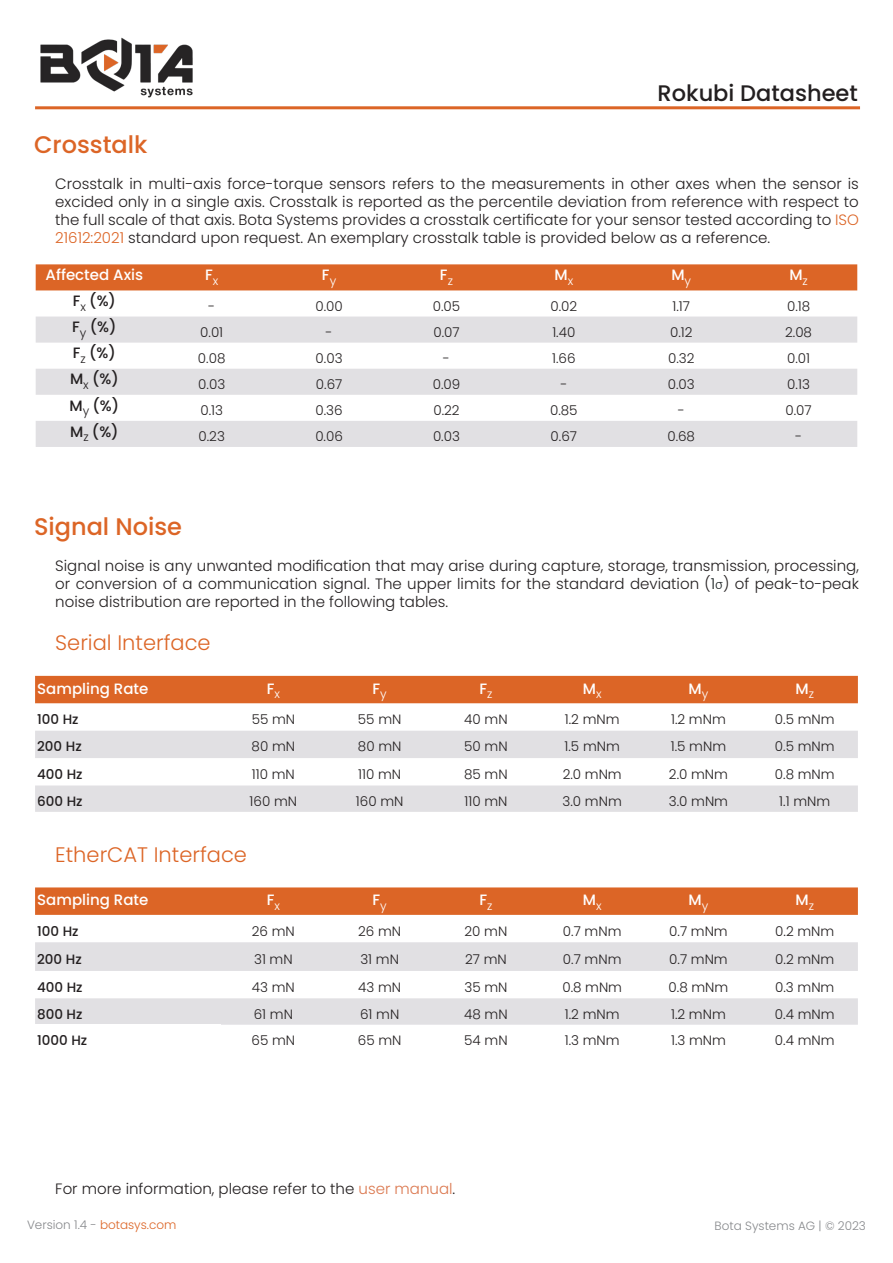
<style>
.page{position:relative;width:893px;height:1263px;background:#fff}
.page>*{position:absolute;margin:0;border:0;box-sizing:border-box;transform-origin:0 0}
.t1{font:500 24px "Poppins";color:#dc6526}
.t2{font:500 22.5px "Poppins";color:#231f20}
.Header_1{font:300 21px "Poppins";color:#dc6526}
.Text{font:300 15px/18px "Poppins";color:#231f20;text-align:justify}
.t3{font:500 15px "Poppins";color:#fff}
.t4{font:500 15px "Poppins";color:#231f20}
.t5{font:300 13.5px "Poppins";color:#231f20}
.t6{font:500 13.5px "Poppins";color:#231f20}
.t7{font:300 12px "Poppins";color:#87898c}
.s1{color:#dc6526}
.s2{color:#1b2223}
.s3{font-family:"Calibri";color:#1b2223}
.s4{color:#db784f}
</style>
<div class="page">
<hr style="left:35px;top:106px;width:825px;height:3px;background:#dc6526">
<img style="left:40px;top:37px;width:153px;height:61px">
<div style="left:36px;top:264px;width:821px;height:26px;background:#dc6526"></div>
<svg style="left:36px;top:317px;width:821px;height:130px;fill:#e1e0e3"></svg>
<div style="left:35px;top:676px;width:823px;height:27px;background:#dc6526"></div>
<svg style="left:35px;top:731px;width:823px;height:81px;fill:#e1e0e3"></svg>
<svg style="left:35px;top:887px;width:823px;height:28px;background:#dc682a"></svg>
<svg style="left:35px;top:942px;width:823px;height:83px;fill:#e1e0e3"></svg>
<h2 class="t2" style="left:658px;top:80px;width:202px">Rokubi Datasheet</h2>
<p class="t1" style="left:34px;top:130px;width:115px">Crosstalk</p>
<p class="Text" style="left:55px;top:175px;width:805px">Crosstalk in multi-axis force-torque sensors refers to the measurements in other axes when the sensor is excided only in a single axis. Crosstalk is reported as the percentile deviation from reference with respect to the full scale of that axis. Bota Systems provides a crosstalk certificate for your sensor tested according to <span class="s1">ISO 21612:2021</span> standard upon request. An exemplary crosstalk table is provided below as a reference.</p>
<p class="t3" style="left:46px;top:266px;width:99px">Affected Axis</p>
<p class="t3" style="left:205px;top:266px;width:15px">F<sub>x</sub></p>
<p class="t3" style="left:322px;top:266px;width:16px">F<sub>y</sub></p>
<p class="t3" style="left:440px;top:266px;width:15px">F<sub>z</sub></p>
<p class="t3" style="left:554px;top:266px;width:20px">M<sub>x</sub></p>
<p class="t3" style="left:671px;top:266px;width:21px">M<sub>y</sub></p>
<p class="t3" style="left:789px;top:266px;width:20px">M<sub>z</sub></p>
<p class="t4" style="left:73px;top:292px;width:45px">F<sub>x</sub> (%)</p>
<p class="t5" style="left:208px;top:298px;width:9px">-</p>
<p class="t5" style="left:315px;top:298px;width:29px">0.00</p>
<p class="t5" style="left:433px;top:298px;width:29px">0.05</p>
<p class="t5" style="left:550px;top:298px;width:28px">0.02</p>
<p class="t5" style="left:672px;top:298px;width:19px">1.17</p>
<p class="t5" style="left:787px;top:298px;width:25px">0.18</p>
<p class="t4" style="left:72px;top:318px;width:46px">F<sub>y</sub> (%)</p>
<p class="t5" style="left:200px;top:324px;width:25px">0.01</p>
<p class="t5" style="left:326px;top:324px;width:9px">-</p>
<p class="t5" style="left:433px;top:324px;width:28px">0.07</p>
<p class="t5" style="left:552px;top:324px;width:24px">1.40</p>
<p class="t5" style="left:670px;top:324px;width:24px">0.12</p>
<p class="t5" style="left:785px;top:324px;width:28px">2.08</p>
<p class="t4" style="left:73px;top:344px;width:44px">F<sub>z</sub> (%)</p>
<p class="t5" style="left:198px;top:350px;width:29px">0.08</p>
<p class="t5" style="left:316px;top:350px;width:28px">0.03</p>
<p class="t5" style="left:443px;top:350px;width:9px">-</p>
<p class="t5" style="left:552px;top:350px;width:25px">1.66</p>
<p class="t5" style="left:668px;top:350px;width:28px">0.32</p>
<p class="t5" style="left:787px;top:350px;width:25px">0.01</p>
<p class="t4" style="left:70px;top:370px;width:50px">M<sub>x</sub> (%)</p>
<p class="t5" style="left:198px;top:376px;width:28px">0.03</p>
<p class="t5" style="left:316px;top:376px;width:28px">0.67</p>
<p class="t5" style="left:433px;top:376px;width:29px">0.09</p>
<p class="t5" style="left:560px;top:376px;width:9px">-</p>
<p class="t5" style="left:668px;top:376px;width:28px">0.03</p>
<p class="t5" style="left:787px;top:376px;width:24px">0.13</p>
<p class="t4" style="left:70px;top:397px;width:51px">M<sub>y</sub> (%)</p>
<p class="t5" style="left:200px;top:402px;width:24px">0.13</p>
<p class="t5" style="left:316px;top:402px;width:29px">0.36</p>
<p class="t5" style="left:433px;top:402px;width:28px">0.22</p>
<p class="t5" style="left:550px;top:402px;width:29px">0.85</p>
<p class="t5" style="left:678px;top:402px;width:9px">-</p>
<p class="t5" style="left:785px;top:402px;width:28px">0.07</p>
<p class="t4" style="left:70px;top:423px;width:50px">M<sub>z</sub> (%)</p>
<p class="t5" style="left:199px;top:428px;width:28px">0.23</p>
<p class="t5" style="left:315px;top:428px;width:29px">0.06</p>
<p class="t5" style="left:433px;top:428px;width:28px">0.03</p>
<p class="t5" style="left:551px;top:428px;width:28px">0.67</p>
<p class="t5" style="left:667px;top:428px;width:29px">0.68</p>
<p class="t5" style="left:795px;top:428px;width:9px">-</p>
<p class="t1" style="left:34px;top:512px;width:150px">Signal Noise</p>
<p class="Text" style="left:55px;top:557px;width:805px">Signal noise is any unwanted modification that may arise during capture, storage, transmission, processing, or conversion of a communication signal. The upper limits for the standard deviation (<span class="s2">1</span><span class="s3">σ</span>) of peak-to-peak noise distribution are reported in the following tables.</p>
<p class="Header_1" style="left:55px;top:630px;width:157px">Serial Interface</p>
<p class="t3" style="left:37px;top:680px;width:113px">Sampling Rate</p>
<p class="t3" style="left:267px;top:680px;width:15px">F<sub>x</sub></p>
<p class="t3" style="left:373px;top:680px;width:16px">F<sub>y</sub></p>
<p class="t3" style="left:479px;top:680px;width:15px">F<sub>z</sub></p>
<p class="t3" style="left:583px;top:680px;width:20px">M<sub>x</sub></p>
<p class="t3" style="left:689px;top:680px;width:21px">M<sub>y</sub></p>
<p class="t3" style="left:795px;top:680px;width:20px">M<sub>z</sub></p>
<p class="t6" style="left:37px;top:711px;width:43px">100 Hz</p>
<p class="t5" style="left:252px;top:711px;width:45px">55 mN</p>
<p class="t5" style="left:358px;top:711px;width:45px">55 mN</p>
<p class="t5" style="left:464px;top:711px;width:45px">40 mN</p>
<p class="t5" style="left:565px;top:711px;width:56px">1.2 mNm</p>
<p class="t5" style="left:671px;top:711px;width:56px">1.2 mNm</p>
<p class="t5" style="left:775px;top:711px;width:61px">0.5 mNm</p>
<p class="t6" style="left:37px;top:739px;width:46px">200 Hz</p>
<p class="t5" style="left:252px;top:739px;width:45px">80 mN</p>
<p class="t5" style="left:358px;top:739px;width:45px">80 mN</p>
<p class="t5" style="left:464px;top:739px;width:45px">50 mN</p>
<p class="t5" style="left:565px;top:739px;width:57px">1.5 mNm</p>
<p class="t5" style="left:671px;top:739px;width:57px">1.5 mNm</p>
<p class="t5" style="left:775px;top:739px;width:61px">0.5 mNm</p>
<p class="t6" style="left:37px;top:766px;width:47px">400 Hz</p>
<p class="t5" style="left:252px;top:766px;width:44px">110 mN</p>
<p class="t5" style="left:358px;top:766px;width:44px">110 mN</p>
<p class="t5" style="left:464px;top:766px;width:45px">85 mN</p>
<p class="t5" style="left:563px;top:766px;width:61px">2.0 mNm</p>
<p class="t5" style="left:669px;top:766px;width:61px">2.0 mNm</p>
<p class="t5" style="left:775px;top:766px;width:61px">0.8 mNm</p>
<p class="t6" style="left:37px;top:793px;width:47px">600 Hz</p>
<p class="t5" style="left:250px;top:793px;width:49px">160 mN</p>
<p class="t5" style="left:356px;top:793px;width:49px">160 mN</p>
<p class="t5" style="left:464px;top:793px;width:44px">110 mN</p>
<p class="t5" style="left:563px;top:793px;width:61px">3.0 mNm</p>
<p class="t5" style="left:669px;top:793px;width:61px">3.0 mNm</p>
<p class="t5" style="left:779px;top:793px;width:52px">1.1 mNm</p>
<p class="Header_1" style="left:55px;top:842px;width:193px">EtherCAT Interface</p>
<p class="t3" style="left:37px;top:891px;width:113px">Sampling Rate</p>
<p class="t3" style="left:267px;top:891px;width:15px">F<sub>x</sub></p>
<p class="t3" style="left:373px;top:891px;width:16px">F<sub>y</sub></p>
<p class="t3" style="left:479px;top:891px;width:15px">F<sub>z</sub></p>
<p class="t3" style="left:583px;top:891px;width:20px">M<sub>x</sub></p>
<p class="t3" style="left:689px;top:891px;width:21px">M<sub>y</sub></p>
<p class="t3" style="left:795px;top:891px;width:20px">M<sub>z</sub></p>
<p class="t6" style="left:37px;top:923px;width:43px">100 Hz</p>
<p class="t5" style="left:252px;top:923px;width:44px">26 mN</p>
<p class="t5" style="left:358px;top:923px;width:44px">26 mN</p>
<p class="t5" style="left:465px;top:923px;width:44px">20 mN</p>
<p class="t5" style="left:563px;top:923px;width:60px">0.7 mNm</p>
<p class="t5" style="left:669px;top:923px;width:60px">0.7 mNm</p>
<p class="t5" style="left:775px;top:923px;width:61px">0.2 mNm</p>
<p class="t6" style="left:37px;top:951px;width:46px">200 Hz</p>
<p class="t5" style="left:254px;top:951px;width:40px">31 mN</p>
<p class="t5" style="left:360px;top:951px;width:40px">31 mN</p>
<p class="t5" style="left:465px;top:951px;width:43px">27 mN</p>
<p class="t5" style="left:563px;top:951px;width:60px">0.7 mNm</p>
<p class="t5" style="left:669px;top:951px;width:60px">0.7 mNm</p>
<p class="t5" style="left:775px;top:951px;width:61px">0.2 mNm</p>
<p class="t6" style="left:37px;top:979px;width:47px">400 Hz</p>
<p class="t5" style="left:252px;top:979px;width:44px">43 mN</p>
<p class="t5" style="left:358px;top:979px;width:44px">43 mN</p>
<p class="t5" style="left:464px;top:979px;width:44px">35 mN</p>
<p class="t5" style="left:562px;top:979px;width:61px">0.8 mNm</p>
<p class="t5" style="left:669px;top:979px;width:61px">0.8 mNm</p>
<p class="t5" style="left:775px;top:979px;width:61px">0.3 mNm</p>
<p class="t6" style="left:37px;top:1006px;width:47px">800 Hz</p>
<p class="t5" style="left:254px;top:1006px;width:41px">61 mN</p>
<p class="t5" style="left:360px;top:1006px;width:41px">61 mN</p>
<p class="t5" style="left:464px;top:1006px;width:45px">48 mN</p>
<p class="t5" style="left:565px;top:1006px;width:56px">1.2 mNm</p>
<p class="t5" style="left:671px;top:1006px;width:56px">1.2 mNm</p>
<p class="t5" style="left:775px;top:1006px;width:61px">0.4 mNm</p>
<p class="t6" style="left:37px;top:1032px;width:52px">1000 Hz</p>
<p class="t5" style="left:252px;top:1032px;width:45px">65 mN</p>
<p class="t5" style="left:358px;top:1032px;width:45px">65 mN</p>
<p class="t5" style="left:464px;top:1032px;width:45px">54 mN</p>
<p class="t5" style="left:565px;top:1032px;width:56px">1.3 mNm</p>
<p class="t5" style="left:671px;top:1032px;width:56px">1.3 mNm</p>
<p class="t5" style="left:775px;top:1032px;width:61px">0.4 mNm</p>
<p class="Text" style="left:55px;top:1180px;width:402px">For more information, please refer to the <span class="s4">user manual</span>.</p>
<p class="t7" style="left:27px;top:1218px;width:151px">Version 1.4 - <span class="s1">botasys.com</span></p>
<p class="t7" style="left:715px;top:1219px;width:153px">Bota Systems AG | © 2023</p>
</div>
